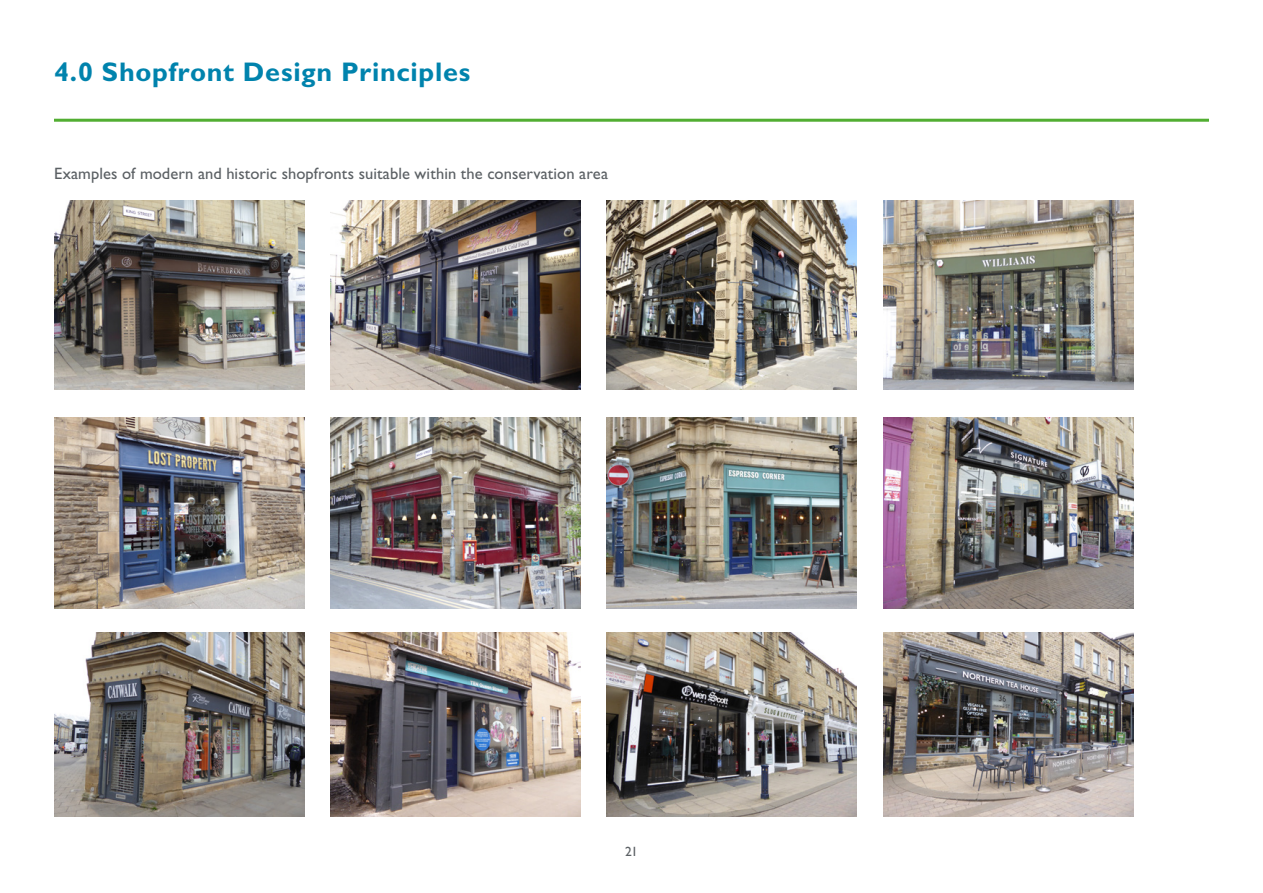
<style>
.page{position:relative;width:1263px;height:893px;background:#fff}
.page>*{position:absolute;margin:0;border:0;box-sizing:border-box;transform-origin:0 0}
.t1{font:700 27px "Gill Sans Std";letter-spacing:.025em;color:#0083ad}
.SH2__11_14_Regular{font:16.5px "Gill Sans Std";letter-spacing:.005em;color:#5b6064}
.t2{font:13.5px "Gill Sans Std";color:#5b6064}
</style>
<div class="page">
<hr style="left:54px;top:119px;width:1155px;height:3px;background:#52ae32">
<img style="left:54px;top:200px;width:250px;height:189px">
<img style="left:607px;top:200px;width:250px;height:189px">
<img style="left:330px;top:417px;width:250px;height:191px">
<img style="left:330px;top:632px;width:250px;height:184px">
<img style="left:883px;top:417px;width:250px;height:191px">
<img style="left:883px;top:632px;width:250px;height:184px">
<img style="left:330px;top:200px;width:250px;height:189px">
<img style="left:883px;top:200px;width:250px;height:189px">
<img style="left:607px;top:417px;width:250px;height:191px">
<img style="left:607px;top:632px;width:250px;height:184px">
<img style="left:54px;top:632px;width:250px;height:184px">
<img style="left:54px;top:417px;width:250px;height:191px">
<h1 class="t1" style="left:54px;top:56px;width:418px">4.0 Shopfront Design Principles</h1>
<p class="SH2__11_14_Regular" style="left:54px;top:164px;width:555px">Examples of modern and historic shopfronts suitable within the conservation area</p>
<p class="t2" style="left:625px;top:844px;width:14px">21</p>
</div>
